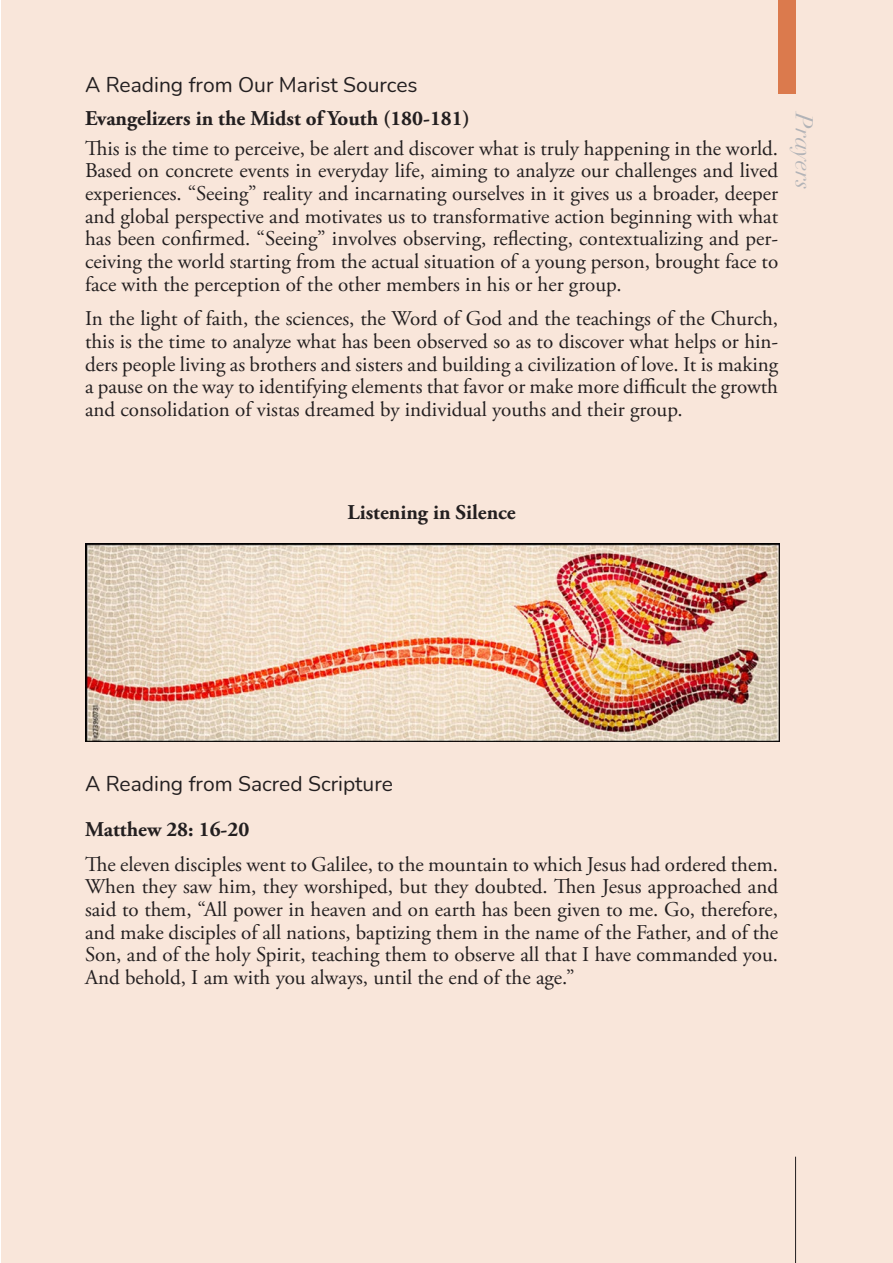
<style>
.page{position:relative;width:893px;height:1263px;background:#fff}
.page>*{position:absolute;margin:0;border:0;box-sizing:border-box;transform-origin:0 0}
.t1{font:italic 24px "Didot";letter-spacing:-.005em;color:#b2b3b7}
.t2{font:21px/22.6px "Adobe Garamond Pro";color:#231f20;text-align:justify}
.Normal__Web{font:700 21px "Adobe Garamond Pro";color:#231f20}
.t3{font:21px "Nunito";color:#231f20}
</style>
<div class="page">
<div style="left:1px;top:0;width:892px;height:1263px;background:#f9e6da"></div>
<hr style="left:795px;top:1157px;width:1px;height:106px;background:#231f20">
<div style="left:778px;top:0;width:18px;height:94px;background:#db7a4d"></div>
<img style="left:85px;top:543px;width:695px;height:199px">
<p class="t3" style="left:85px;top:70px;width:334px">A Reading from Our Marist Sources</p>
<p class="Normal__Web" style="left:85px;top:106px;width:386px">Evangelizers in the Midst of Youth (180-181)</p>
<p class="t2" style="left:85px;top:138px;width:695px">This is the time to perceive, be alert and discover what is truly happening in the world.<br>Based on concrete events in everyday life, aiming to analyze our challenges and lived experiences. “Seeing” reality and incarnating ourselves in it gives us a broader, deeper and global perspective and motivates us to transformative action beginning with what has been confirmed. “Seeing” involves observing, reflecting, contextualizing and per&shy;ceiving the world starting from the actual situation of a young person, brought face to face with the perception of the other members in his or her group.</p>
<p class="t2" style="left:85px;top:308px;width:695px">In the light of faith, the sciences, the Word of God and the teachings of the Church, this is the time to analyze what has been observed so as to discover what helps or hin&shy;ders people living as brothers and sisters and building a civilization of love. It is making a pause on the way to identifying elements that favor or make more difficult the growth and consolidation of vistas dreamed by individual youths and their group.</p>
<p class="t1" style="left:819px;top:113px;width:79px;rotate:90deg">Prayers</p>
<p class="Normal__Web" style="left:347px;top:500px;width:170px">Listening in Silence</p>
<p class="t3" style="left:85px;top:769px;width:309px">A Reading from Sacred Scripture</p>
<p class="Normal__Web" style="left:85px;top:817px;width:166px">Matthew 28: 16-20</p>
<p class="t2" style="left:85px;top:853px;width:695px">The eleven disciples went to Galilee, to the mountain to which Jesus had ordered them.<br>When they saw him, they worshiped, but they doubted. Then Jesus approached and said to them, “All power in heaven and on earth has been given to me. Go, therefore, and make disciples of all nations, baptizing them in the name of the Father, and of the Son, and of the holy Spirit, teaching them to observe all that I have commanded you.<br>And behold, I am with you always, until the end of the age.”</p>
</div>
